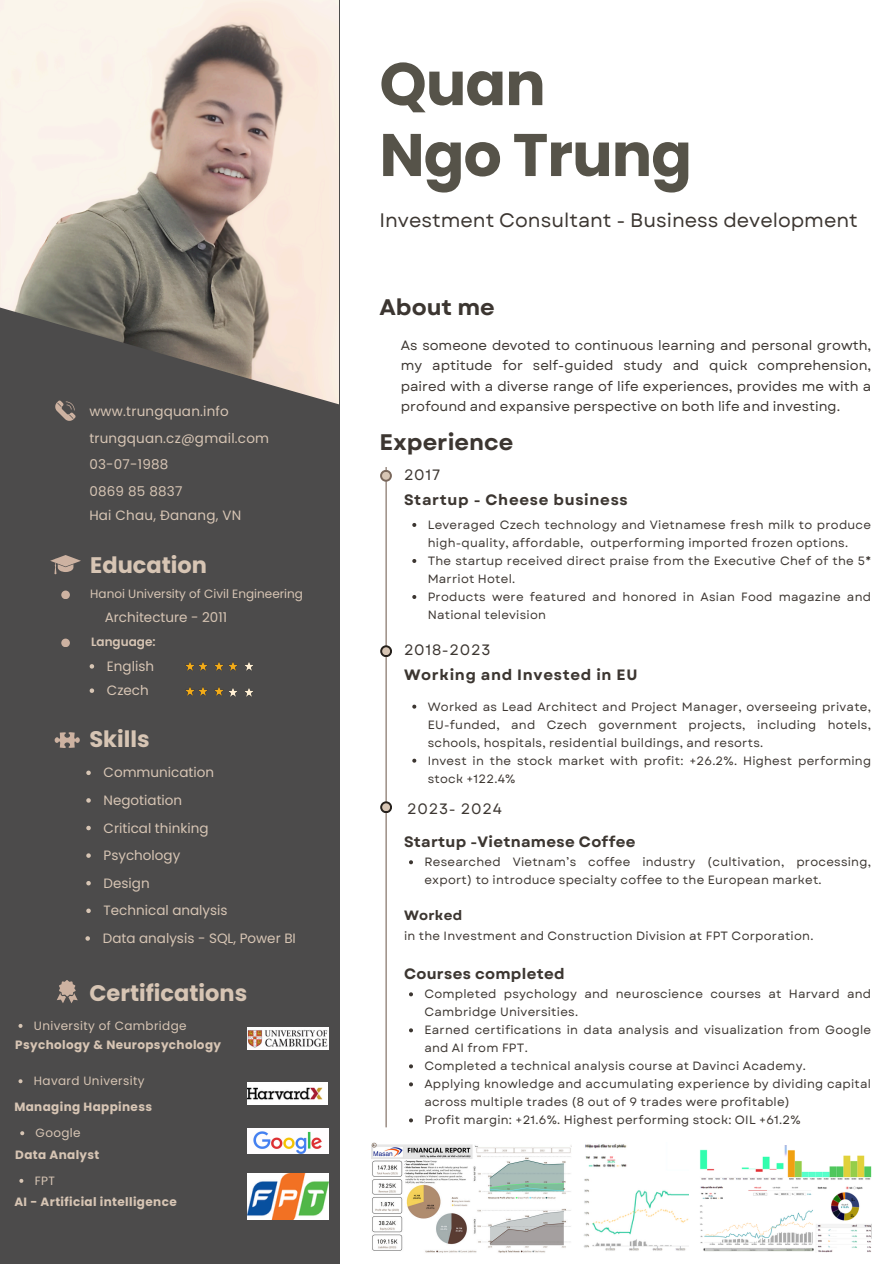
<style>
.page{position:relative;width:894px;height:1264px;background:#fff}
.page>*{position:absolute;margin:0;border:0;box-sizing:border-box;transform-origin:0 0}
.t1{font:700 60px/70.8px "Poppins";letter-spacing:-.015em;color:#565349}
.t2{font:700 22.5px "Poppins";color:#d7c5b4}
.t3{font:700 22.5px "Garet";color:#3c3631}
.t4{font:19.5px "Garet";color:#3c3631}
.t5{font:700 15px "Garet";letter-spacing:.045em;color:#3c3631}
.t6{font:700 15px "Garet";letter-spacing:.02em;color:#3c3631}
.t7{font:15px "Garet";letter-spacing:.045em;color:#3c3631}
.t8{font:13.5px/20.2px "Garet";color:#3c3631;text-align:justify}
.t9{font:13.5px "Poppins";color:#d7c5b4}
.t10{font:700 13.5px "Garet";letter-spacing:.02em;color:#3c3631}
.t11{font:12px/18px "Garet";letter-spacing:.02em;color:#3c3631}
.t12{font:700 12px "Poppins";letter-spacing:.03em;color:#d7c5b4}
.t13{font:12px "Poppins";letter-spacing:.03em;color:#d7c5b4}
.t14{font:12px "Poppins";color:#d7c5b4}
.t15{font:600 12px "Poppins";color:#d7c5b4}
</style>
<div class="page">
<div style="left:0;top:0;width:339px;height:1263px;background:#4c4b4b"></div>
<img style="left:0;top:0;width:338px;height:404px">
<div style="left:61px;top:590px;width:9px;height:9px;background:#cdb2a1;border-radius:50%"></div>
<div style="left:61px;top:638px;width:9px;height:9px;background:#cdb2a1;border-radius:50%"></div>
<svg style="left:50px;top:555px;width:31px;height:19px"></svg>
<svg style="left:90px;top:688px;width:4px;height:5px"></svg>
<svg style="left:185px;top:661px;width:23px;height:9px"></svg>
<svg style="left:214px;top:661px;width:23px;height:9px"></svg>
<svg style="left:245px;top:662px;width:8px;height:9px"></svg>
<svg style="left:185px;top:687px;width:23px;height:9px"></svg>
<svg style="left:245px;top:688px;width:8px;height:8px"></svg>
<svg style="left:215px;top:687px;width:22px;height:9px"></svg>
<svg style="left:90px;top:664px;width:4px;height:4px"></svg>
<svg style="left:57px;top:980px;width:21px;height:23px"></svg>
<img style="left:247px;top:1082px;width:80px;height:22px">
<img style="left:247px;top:1027px;width:81px;height:22px">
<img style="left:247px;top:1173px;width:81px;height:46px">
<img style="left:247px;top:1128px;width:81px;height:25px">
<svg style="left:55px;top:732px;width:24px;height:16px"></svg>
<img style="left:700px;top:1145px;width:171px;height:106px">
<hr style="left:385px;top:467px;width:1px;height:660px;background:#7a685c">
<svg style="left:380px;top:470px;width:12px;height:11px"></svg>
<div style="left:382px;top:472px;width:8px;height:8px;background:#d7c5b4;border-radius:50%"></div>
<svg style="left:380px;top:645px;width:12px;height:12px"></svg>
<div style="left:382px;top:647px;width:8px;height:8px;background:#d7c5b4;border-radius:50%"></div>
<svg style="left:380px;top:801px;width:12px;height:12px"></svg>
<div style="left:382px;top:803px;width:8px;height:8px;background:#d7c5b4;border-radius:50%"></div>
<svg style="left:55px;top:400px;width:20px;height:21px"></svg>
<img style="left:583px;top:1144px;width:105px;height:107px">
<img style="left:371px;top:1142px;width:201px;height:111px">
<svg style="left:86px;top:770px;width:5px;height:5px"></svg>
<svg style="left:86px;top:881px;width:5px;height:4px"></svg>
<svg style="left:86px;top:798px;width:5px;height:4px"></svg>
<svg style="left:86px;top:908px;width:5px;height:5px"></svg>
<svg style="left:86px;top:825px;width:5px;height:5px"></svg>
<svg style="left:86px;top:853px;width:5px;height:4px"></svg>
<svg style="left:85px;top:936px;width:5px;height:4px"></svg>
<svg style="left:18px;top:1079px;width:4px;height:4px"></svg>
<svg style="left:18px;top:1023px;width:4px;height:4px"></svg>
<svg style="left:20px;top:1131px;width:4px;height:4px"></svg>
<svg style="left:19px;top:1178px;width:4px;height:4px"></svg>
<svg style="left:412px;top:523px;width:4px;height:4px"></svg>
<svg style="left:412px;top:559px;width:4px;height:4px"></svg>
<svg style="left:412px;top:595px;width:4px;height:4px"></svg>
<svg style="left:412px;top:704px;width:4px;height:4px"></svg>
<svg style="left:412px;top:758px;width:4px;height:4px"></svg>
<svg style="left:409px;top:860px;width:4px;height:4px"></svg>
<svg style="left:409px;top:992px;width:4px;height:4px"></svg>
<svg style="left:409px;top:1028px;width:4px;height:4px"></svg>
<svg style="left:409px;top:1064px;width:4px;height:4px"></svg>
<svg style="left:409px;top:1082px;width:4px;height:4px"></svg>
<svg style="left:409px;top:1118px;width:4px;height:4px"></svg>
<h5 class="t9" style="left:89px;top:401px;width:141px">www.trungquan.info</h5>
<h2 class="t9" style="left:89px;top:429px;width:181px">trungquan.cz@gmail.com</h2>
<p class="t9" style="left:89px;top:481px;width:95px">0869 85 8837</p>
<h2 class="t9" style="left:89px;top:455px;width:80px">03-07-1988</h2>
<h6 class="t9" style="left:89px;top:505px;width:153px">Hai Chau, Đanang, VN</h6>
<p class="t2" style="left:90px;top:549px;width:118px">Education</p>
<h6 class="t14" style="left:90px;top:585px;width:214px">Hanoi University of Civil Engineering</h6>
<h6 class="t9" style="left:105px;top:607px;width:124px">Architecture - 2011</h6>
<h6 class="t15" style="left:91px;top:633px;width:66px">Language:</h6>
<h6 class="t9" style="left:107px;top:656px;width:49px">English</h6>
<h6 class="t9" style="left:107px;top:681px;width:43px">Czech</h6>
<p class="t2" style="left:89px;top:723px;width:62px">Skills</p>
<h2 class="t9" style="left:104px;top:763px;width:112px">Communication</h2>
<p class="t9" style="left:104px;top:790px;width:80px">Negotiation</p>
<p class="t9" style="left:104px;top:818px;width:106px">Critical thinking</p>
<p class="t9" style="left:104px;top:846px;width:78px">Psychology</p>
<p class="t9" style="left:104px;top:873px;width:48px">Design</p>
<p class="t9" style="left:104px;top:901px;width:125px">Technical analysis</p>
<p class="t9" style="left:103px;top:928px;width:195px">Data analysis - SQL, Power BI</p>
<p class="t2" style="left:89px;top:977px;width:159px">Certifications</p>
<h2 class="t13" style="left:34px;top:1017px;width:154px">University of Cambridge</h2>
<p class="t12" style="left:15px;top:1036px;width:207px">Psychology &amp; Neuropsychology</p>
<p class="t13" style="left:34px;top:1072px;width:112px">Havard University</p>
<p class="t12" style="left:14px;top:1098px;width:139px">Managing Happiness</p>
<p class="t13" style="left:36px;top:1124px;width:47px">Google</p>
<p class="t12" style="left:15px;top:1146px;width:86px">Data Analyst</p>
<p class="t13" style="left:35px;top:1172px;width:22px">FPT</p>
<p class="t12" style="left:14px;top:1193px;width:164px">AI - Artificial intelligence</p>
<h1 class="t1" style="left:379px;top:49px;width:314px">Quan<br>Ngo Trung</h1>
<h3 class="t4" style="left:379px;top:206px;width:480px">Investment Consultant - Business development</h3>
<p class="t3" style="left:379px;top:291px;width:117px">About me</p>
<p class="t8" style="left:401px;top:335px;width:472px">As someone devoted to continuous learning and personal growth, my aptitude for self-guided study and quick comprehension, paired with a diverse range of life experiences, provides me with a profound and expansive perspective on both life and investing.</p>
<p class="t3" style="left:379px;top:426px;width:135px">Experience</p>
<p class="t7" style="left:404px;top:463px;width:38px">2017</p>
<p class="t5" style="left:404px;top:489px;width:225px">Startup - Cheese business</p>
<p class="t11" style="left:427px;top:516px;width:445px">Leveraged Czech technology and Vietnamese fresh milk to produce high-quality, affordable, outperforming imported frozen options.</p>
<p class="t11" style="left:427px;top:552px;width:445px">The startup received direct praise from the Executive Chef of the 5*<br>Marriot Hotel.</p>
<p class="t11" style="left:427px;top:588px;width:445px">Products were featured and honored in Asian Food magazine and<br>National television</p>
<p class="t7" style="left:404px;top:639px;width:88px">2018-2023</p>
<p class="t5" style="left:404px;top:664px;width:235px">Working and Invested in EU</p>
<p class="t11" style="left:427px;top:697px;width:445px;text-align:justify">Worked as Lead Architect and Project Manager, overseeing private, EU-funded, and Czech government projects, including hotels, schools, hospitals, residential buildings, and resorts.</p>
<h2 class="t11" style="left:427px;top:751px;width:445px">Invest in the stock market with profit: +26.2%. Highest performing stock +122.4%</h2>
<p class="t7" style="left:407px;top:798px;width:96px">2023- 2024</p>
<p class="t6" style="left:404px;top:831px;width:233px">Startup -Vietnamese Coffee</p>
<p class="t11" style="left:424px;top:853px;width:448px">Researched Vietnam’s coffee industry (cultivation, processing, export) to introduce specialty coffee to the European market.</p>
<p class="t10" style="left:404px;top:905px;width:60px">Worked</p>
<p class="t11" style="left:404px;top:927px;width:411px">in the Investment and Construction Division at FPT Corporation.</p>
<p class="t6" style="left:404px;top:963px;width:162px">Courses completed</p>
<p class="t11" style="left:424px;top:985px;width:448px">Completed psychology and neuroscience courses at Harvard and<br>Cambridge Universities.</p>
<p class="t11" style="left:424px;top:1021px;width:448px">Earned certifications in data analysis and visualization from Google and AI from FPT.</p>
<p class="t11" style="left:424px;top:1057px;width:383px">Completed a technical analysis course at Davinci Academy.</p>
<p class="t11" style="left:424px;top:1075px;width:448px">Applying knowledge and accumulating experience by dividing capital across multiple trades (8 out of 9 trades were profitable)</p>
<p class="t11" style="left:424px;top:1111px;width:377px">Profit margin: +21.6%. Highest performing stock: OIL +61.2%</p>
</div>
